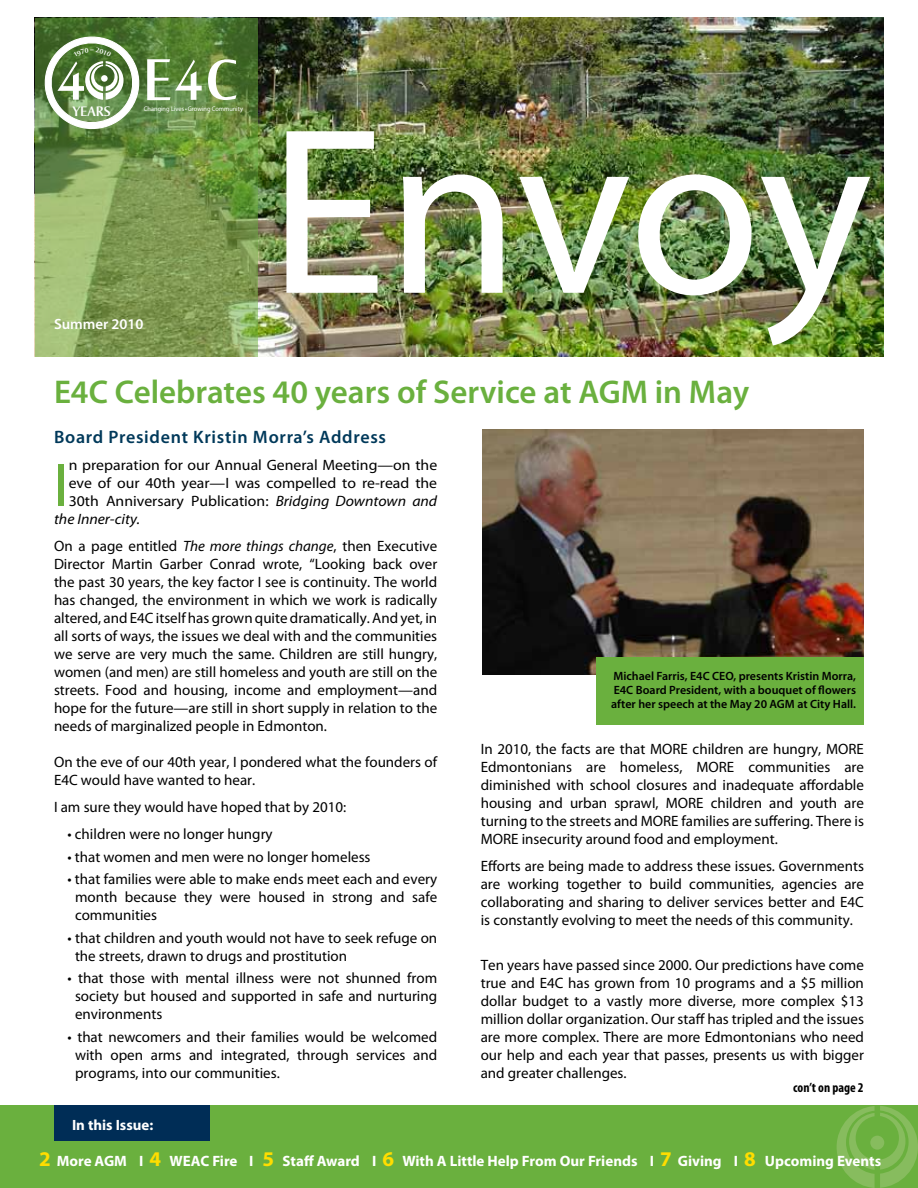
<style>
.page{position:relative;width:918px;height:1188px;background:#fff}
.page>*{position:absolute;margin:0;border:0;box-sizing:border-box;transform-origin:0 0}
.t1{font:239.55px "Myriad Pro";letter-spacing:-.01em;color:#fff}
.t2{font:61.5px "Myriad Pro";color:#6ab03e}
.t3{font:600 33px "Myriad Pro";color:#6ab03e}
.t4{font:600 18px "Myriad Pro";letter-spacing:.04em;color:#00395a}
.t5{font:15px/18px "Myriad Pro";color:#000;text-align:justify}
.t6{font:15px "Myriad Pro";color:#000;scale:1.05 1}
.t7{font:700 15px "Myriad Pro";color:#fff}
.t8{font:italic 15px "Myriad Pro";color:#000;scale:1.05 1}
.t9{font:700 14.85px "Myriad Pro";color:#fff}
.t10{font:600 14.85px "Myriad Pro";color:#fff}
.t11{font:700 14.55px "Ogirema";color:#fff}
.t12{font:700 condensed 13.5px "Myriad Pro";color:#000}
.t13{font:600 12px/14.4px "Myriad Pro";color:#000;text-align:justify}
.t14{font:6.6px "Myriad Pro";color:#fff;scale:.95 1}
.s1{font-style:italic}
.s2{font-size:21px;color:#fd0}
</style>
<div class="page">
<img style="left:258px;top:18px;width:625px;height:339px">
<svg style="left:35px;top:18px;width:223px;height:339px;background:#7b9a51"></svg>
<svg style="left:208px;top:59px;width:28px;height:41px"></svg>
<div style="left:0;top:1106px;width:918px;height:82px;background:#6ab03e"></div>
<svg style="left:837px;top:1106px;width:81px;height:82px"></svg>
<div style="left:870px;top:1136px;width:14px;height:14px;background:#87bc5e;border-radius:50%"></div>
<div style="left:54px;top:1106px;width:156px;height:36px;background:#002d56"></div>
<img style="left:482px;top:429px;width:382px;height:246px">
<div style="left:597px;top:657px;width:267px;height:67px;background:#6ab03e"></div>
<svg style="left:39px;top:33px;width:163px;height:102px"></svg>
<p class="t11" style="left:73px;top:102px;width:40px">YEARS</p>
<p class="t14" style="left:144px;top:104px;width:106px">Changing Lives• Growing Community</p>
<p class="t10" style="left:54px;top:314px;width:91px">Summer 2010</p>
<h1 class="t1" style="left:268px;top:65px;width:605px">Envoy</h1>
<h3 class="t3" style="left:54px;top:371px;width:697px">E4C Celebrates 40 years of Service at AGM in May</h3>
<p class="t4" style="left:54px;top:426px;width:334px">Board President Kristin Morra’s Address</p>
<h2 class="t2" style="left:54px;top:448px;width:16px">I</h2>
<p class="t6" style="left:69px;top:456px;width:352px">n preparation for our Annual General Meeting—on the</p>
<p class="t6" style="left:69px;top:474px;width:352px">eve of our 40th year—I was compelled to re-read the</p>
<p class="t6" style="left:69px;top:492px;width:352px">30th Anniversary Publication: <span class="s1">Bridging Downtown and</span></p>
<p class="t8" style="left:54px;top:510px;width:84px">the Inner-city.</p>
<p class="t5" style="left:54px;top:537px;width:385px">On a page entitled <span class="s1">The more things change</span>, then Executive Director Martin Garber Conrad wrote, “Looking back over the past 30 years, the key factor I see is continuity. The world has changed, the environment in which we work is radically altered, and E4C itself has grown quite dramatically. And yet, in all sorts of ways, the issues we deal with and the communities we serve are very much the same. Children are still hungry, women (and men) are still homeless and youth are still on the streets. Food and housing, income and employment—and hope for the future—are still in short supply in relation to the needs of marginalized people in Edmonton.</p>
<p class="t5" style="left:54px;top:753px;width:385px">On the eve of our 40th year, I pondered what the founders of<br>E4C would have wanted to hear.</p>
<p class="t5" style="left:54px;top:798px;width:294px">I am sure they would have hoped that by 2010:</p>
<p class="t5" style="left:68px;top:825px;width:207px">• children were no longer hungry</p>
<p class="t5" style="left:68px;top:847px;width:305px">• that women and men were no longer homeless</p>
<p class="t5" style="left:75px;top:870px;width:364px;text-indent:-8px">• that families were able to make ends meet each and every month because they were housed in strong and safe communities</p>
<p class="t5" style="left:75px;top:928px;width:364px;text-indent:-8px">• that children and youth would not have to seek refuge on the streets, drawn to drugs and prostitution</p>
<p class="t5" style="left:75px;top:969px;width:364px;text-indent:-8px">• that those with mental illness were not shunned from society but housed and supported in safe and nurturing environments</p>
<p class="t5" style="left:75px;top:1027px;width:364px;text-indent:-8px">• that newcomers and their families would be welcomed with open arms and integrated, through services and programs, into our communities.</p>
<p class="t9" style="left:72px;top:1115px;width:83px">In this Issue:</p>
<p class="t13" style="left:611px;top:668px;width:246px">Michael Farris, E4C CEO, presents Kristin Morra, E4C Board President, with a bouquet of flowers after her speech at the May 20 AGM at City Hall.</p>
<p class="t5" style="left:481px;top:739px;width:385px">In 2010, the facts are that MORE children are hungry, MORE Edmontonians are homeless, MORE communities are diminished with school closures and inadequate affordable housing and urban sprawl, MORE children and youth are turning to the streets and MORE families are suffering. There is MORE insecurity around food and employment.</p>
<p class="t5" style="left:481px;top:856px;width:385px">Efforts are being made to address these issues. Governments are working together to build communities, agencies are collaborating and sharing to deliver services better and E4C is constantly evolving to meet the needs of this community.</p>
<p class="t5" style="left:481px;top:955px;width:385px">Ten years have passed since 2000. Our predictions have come true and E4C has grown from 10 programs and a $5 million dollar budget to a vastly more diverse, more complex $13 million dollar organization. Our staff has tripled and the issues are more complex. There are more Edmontonians who need our help and each year that passes, presents us with bigger and greater challenges.</p>
<p class="t12" style="left:793px;top:1079px;width:72px">con’t on page 2</p>
<p class="t7" style="left:39px;top:1151px;width:844px"><span class="s2">2</span> More AGM I <span class="s2">4</span> WEAC Fire I <span class="s2">5</span> Staff Award I <span class="s2">6</span> With A Little Help From Our Friends I <span class="s2">7</span> Giving I <span class="s2">8</span> Upcoming Events</p>
</div>
